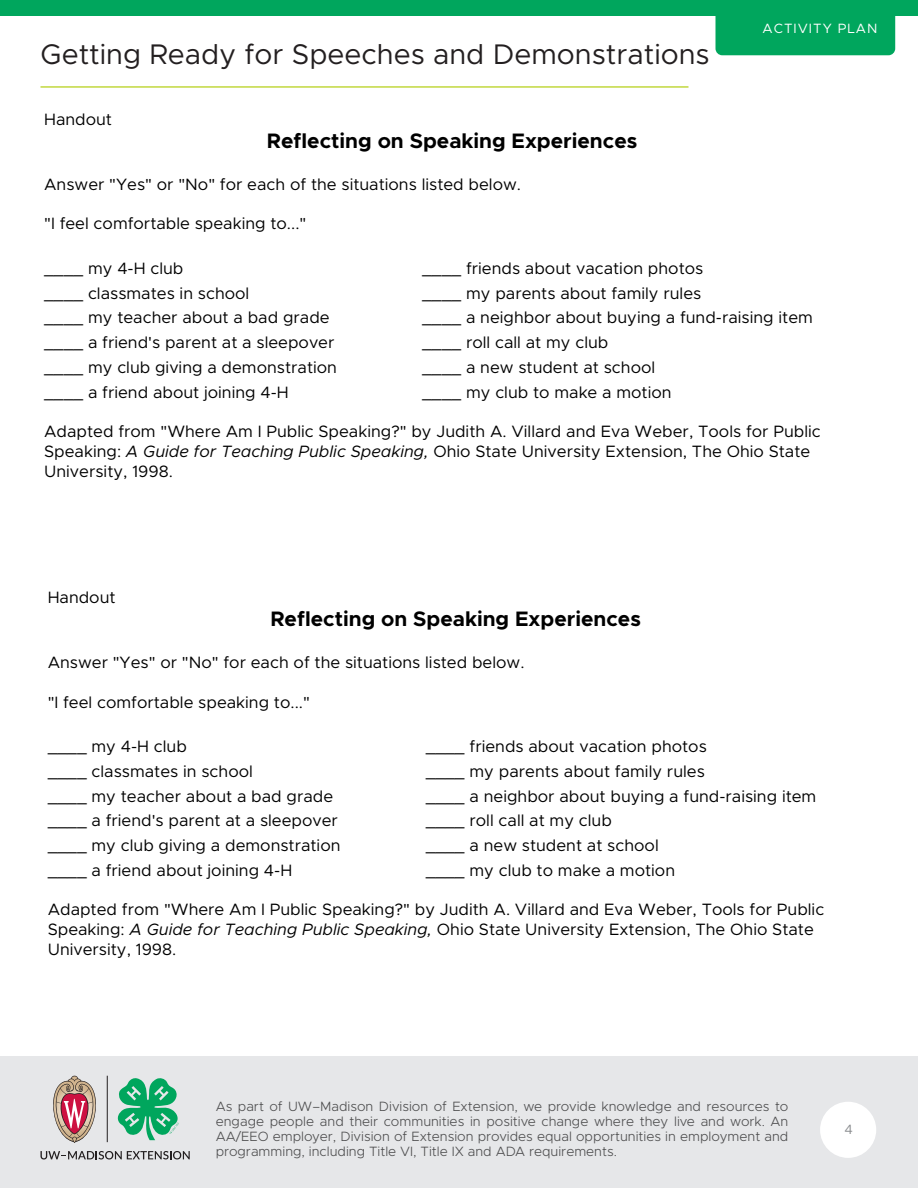
<style>
.page{position:relative;width:918px;height:1188px;background:#fff}
.page>*{position:absolute;margin:0;border:0;box-sizing:border-box;transform-origin:0 0}
.t1{font:28.5px "Metropolis";color:#231f20}
.t2{font:700 21px "Metropolis";color:#000}
.t3{font:16.5px/19.8px "Metropolis";color:#000}
.t4{font:300 13.5px/15px "Metropolis";color:#4c4c4d;text-align:justify}
.t5{font:13.5px "Metropolis";letter-spacing:.075em;color:#fff}
.t6{font:13.5px "Metropolis";color:#8a8c8f}
.s1{font-style:italic}
</style>
<div class="page">
<div style="left:0;top:1056px;width:918px;height:132px;background:#e6e7e9"></div>
<hr style="left:107px;top:1076px;width:1px;height:66px;background:#231f20">
<svg style="left:117px;top:1078px;width:62px;height:62px"></svg>
<svg style="left:53px;top:1076px;width:43px;height:67px"></svg>
<svg style="left:40px;top:1151px;width:150px;height:8px"></svg>
<div style="left:820px;top:1102px;width:56px;height:56px;background:#fff;border-radius:50%"></div>
<div style="left:0;top:0;width:918px;height:16px;background:#00a65d"></div>
<div style="left:716px;top:16px;width:179px;height:39px;background:#00a65d"></div>
<hr style="left:40px;top:86px;width:648px;height:2px;background:#c2d83f">
<h1 class="t1" style="left:40px;top:37px;width:671px">Getting Ready for Speeches and Demonstrations</h1>
<p class="t3" style="left:44px;top:109px;width:69px">Handout</p>
<p class="t5" style="left:763px;top:20px;width:116px">ACTIVITY PLAN</p>
<h2 class="t2" style="left:267px;top:129px;width:372px">Reflecting on Speaking Experiences</h2>
<p class="t3" style="left:44px;top:174px;width:478px">Answer "Yes" or "No" for each of the situations listed below.</p>
<p class="t3" style="left:44px;top:214px;width:264px">"I feel comfortable speaking to..."</p>
<p class="t3" style="left:44px;top:258px;width:141px">____ my 4-H club</p>
<p class="t3" style="left:422px;top:258px;width:283px">____ friends about vacation photos</p>
<p class="t3" style="left:44px;top:283px;width:207px">____ classmates in school</p>
<p class="t3" style="left:422px;top:283px;width:281px">____ my parents about family rules</p>
<p class="t3" style="left:44px;top:308px;width:287px">____ my teacher about a bad grade</p>
<p class="t3" style="left:422px;top:308px;width:392px">____ a neighbor about buying a fund-raising item</p>
<p class="t3" style="left:44px;top:333px;width:292px">____ a friend's parent at a sleepover</p>
<p class="t3" style="left:422px;top:333px;width:188px">____ roll call at my club</p>
<p class="t3" style="left:44px;top:357px;width:294px">____ my club giving a demonstration</p>
<p class="t3" style="left:422px;top:357px;width:235px">____ a new student at school</p>
<p class="t3" style="left:44px;top:382px;width:246px">____ a friend about joining 4-H</p>
<p class="t3" style="left:422px;top:382px;width:251px">____ my club to make a motion</p>
<p class="t3" style="left:44px;top:422px;width:778px">Adapted from "Where Am I Public Speaking?" by Judith A. Villard and Eva Weber, Tools for Public<br>Speaking: <span class="s1">A Guide for Teaching Public Speaking,</span> Ohio State University Extension, The Ohio State<br>University, 1998.</p>
<p class="t3" style="left:48px;top:588px;width:69px">Handout</p>
<p class="t2" style="left:270px;top:607px;width:372px">Reflecting on Speaking Experiences</p>
<p class="t3" style="left:48px;top:652px;width:478px">Answer "Yes" or "No" for each of the situations listed below.</p>
<p class="t3" style="left:48px;top:692px;width:264px">"I feel comfortable speaking to..."</p>
<p class="t3" style="left:48px;top:736px;width:141px">____ my 4-H club</p>
<p class="t3" style="left:426px;top:736px;width:283px">____ friends about vacation photos</p>
<p class="t3" style="left:48px;top:761px;width:207px">____ classmates in school</p>
<p class="t3" style="left:426px;top:761px;width:281px">____ my parents about family rules</p>
<p class="t3" style="left:48px;top:786px;width:287px">____ my teacher about a bad grade</p>
<p class="t3" style="left:426px;top:786px;width:392px">____ a neighbor about buying a fund-raising item</p>
<p class="t3" style="left:48px;top:811px;width:292px">____ a friend's parent at a sleepover</p>
<p class="t3" style="left:426px;top:811px;width:188px">____ roll call at my club</p>
<p class="t3" style="left:48px;top:835px;width:294px">____ my club giving a demonstration</p>
<p class="t3" style="left:426px;top:835px;width:235px">____ a new student at school</p>
<p class="t3" style="left:48px;top:860px;width:246px">____ a friend about joining 4-H</p>
<p class="t3" style="left:426px;top:860px;width:251px">____ my club to make a motion</p>
<p class="t3" style="left:48px;top:900px;width:778px">Adapted from "Where Am I Public Speaking?" by Judith A. Villard and Eva Weber, Tools for Public<br>Speaking: <span class="s1">A Guide for Teaching Public Speaking,</span> Ohio State University Extension, The Ohio State<br>University, 1998.</p>
<p class="t4" style="left:216px;top:1099px;width:574px">As part of UW–Madison Division of Extension, we provide knowledge and resources to engage people and their communities in positive change where they live and work. An AA/EEO employer, Division of Extension provides equal opportunities in employment and programming, including Title VI, Title IX and ADA requirements.</p>
<p class="t6" style="left:845px;top:1121px;width:10px">4</p>
</div>
